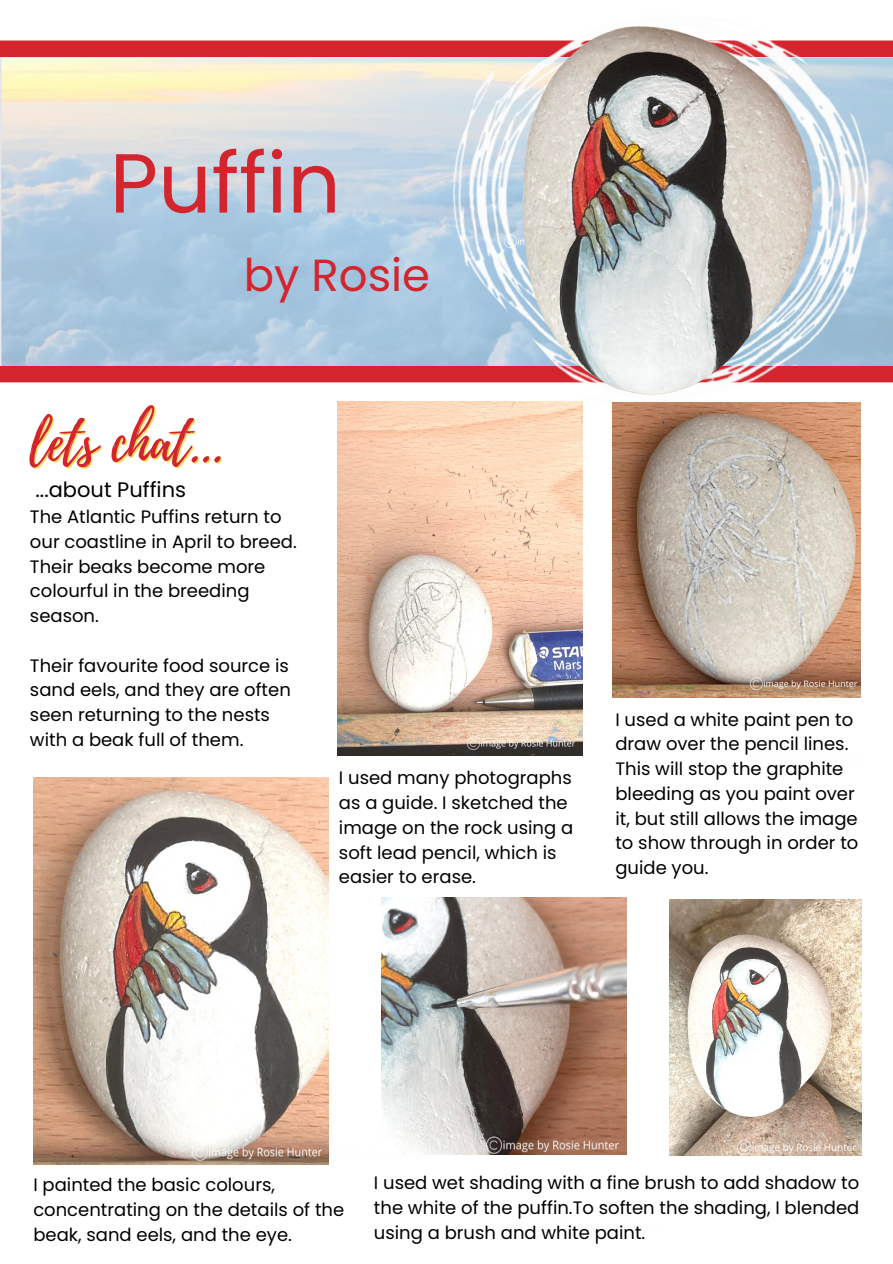
<style>
.page{position:relative;width:893px;height:1264px;background:#fff}
.page>*{position:absolute;margin:0;border:0;box-sizing:border-box;transform-origin:0 0}
.t1{font:83.55px "Poppins";color:#d2252d}
.t2{font:52.05px "Playlist Script";color:#d2252d}
.t3{font:45px "Poppins";color:#d2252d}
.t4{font:21px "Poppins";color:#000}
.t5{font:18px/24.8px "Poppins";color:#000}
</style>
<div class="page">
<div style="left:0;top:40px;width:380px;height:342px;background:#d2252d"></div>
<img style="left:0;top:57px;width:380px;height:308px">
<img style="left:380px;top:40px;width:481px;height:439px">
<img style="left:413px;top:40px;width:479px;height:405px">
<img style="left:337px;top:401px;width:245px;height:355px">
<img style="left:612px;top:403px;width:248px;height:294px">
<img style="left:467px;top:733px;width:109px;height:17px">
<img style="left:328px;top:1143px;width:105px;height:17px">
<img style="left:33px;top:777px;width:295px;height:387px">
<img style="left:381px;top:897px;width:245px;height:257px">
<img style="left:669px;top:899px;width:192px;height:256px">
<img style="left:192px;top:1139px;width:131px;height:21px">
<img style="left:485px;top:1132px;width:135px;height:22px">
<img style="left:736px;top:1136px;width:121px;height:19px">
<img style="left:485px;top:26px;width:389px;height:375px">
<img style="left:749px;top:674px;width:109px;height:17px">
<h1 class="t1" style="left:110px;top:125px;width:233px">Puffin</h1>
<h3 class="t3" style="left:244px;top:244px;width:188px">by Rosie</h3>
<h2 class="t2" style="left:29px;top:405px;width:196px">lets chat...</h2>
<p class="t4" style="left:36px;top:475px;width:152px">...about Puffins</p>
<p class="t5" style="left:30px;top:504px;width:268px">The Atlantic Puffins return to our coastline in April to breed.<br>Their beaks become more colourful in the breeding season.</p>
<p class="t5" style="left:30px;top:653px;width:262px">Their favourite food source is sand eels, and they are often seen returning to the nests with a beak full of them.</p>
<p class="t5" style="left:339px;top:765px;width:236px">I used many photographs as a guide. I sketched the image on the rock using a soft lead pencil, which is easier to erase.</p>
<p class="t5" style="left:615px;top:707px;width:244px">I used a white paint pen to draw over the pencil lines.<br>This will stop the graphite bleeding as you paint over it, but still allows the image to show through in order to guide you.</p>
<p class="t5" style="left:33px;top:1172px;width:312px">I painted the basic colours, concentrating on the details of the beak, sand eels, and the eye.</p>
<p class="t5" style="left:374px;top:1170px;width:487px;text-align:justify">I used wet shading with a fine brush to add shadow to the white of the puffin.To soften the shading, I blended using a brush and white paint.</p>
</div>
